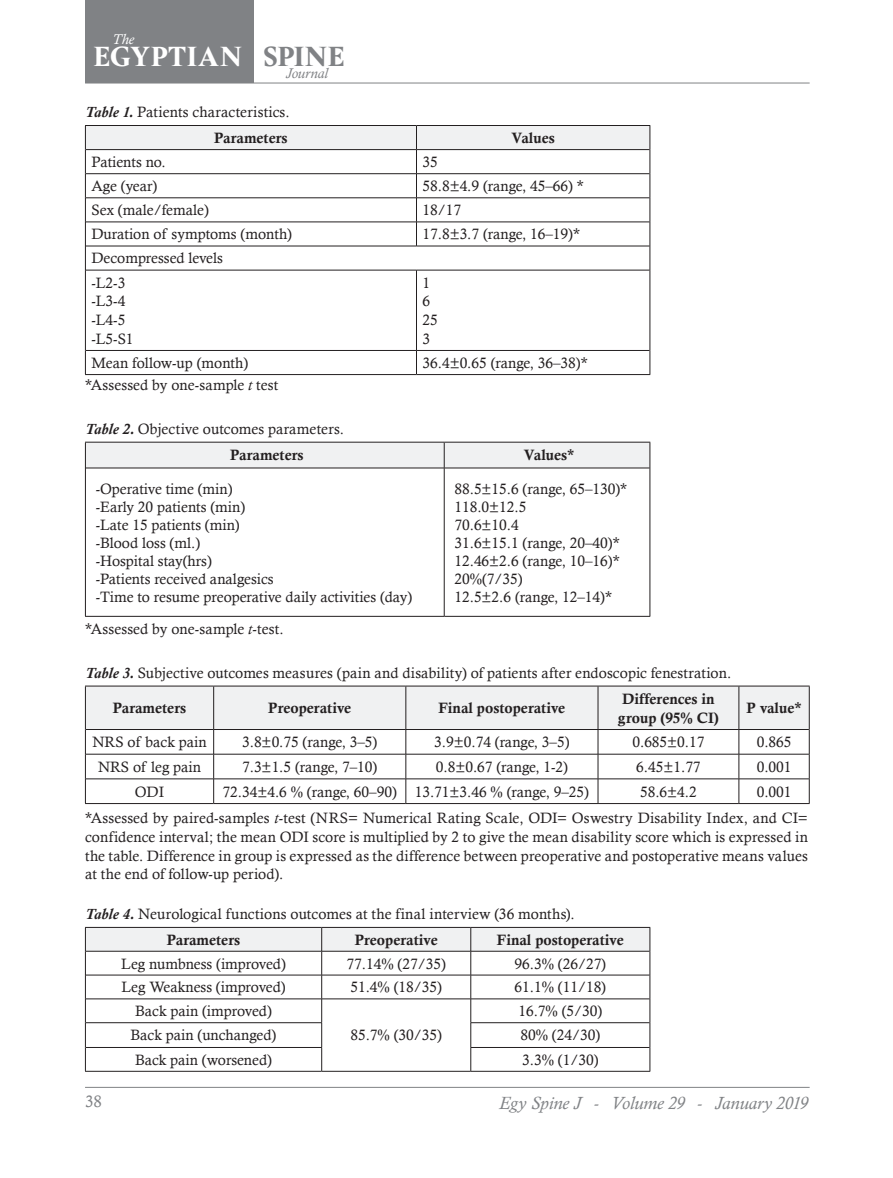
<style>
.page{position:relative;width:893px;height:1178px;background:#fff}
.page>*{position:absolute;margin:0;border:0;box-sizing:border-box;transform-origin:0 0}
.t1{font:800 29.85px "Hermann";letter-spacing:.005em;color:#fff}
.t2{font:italic 18px "Calisto";letter-spacing:-.005em;color:#808285}
.t3{font:16.5px "Calisto";color:#808285}
.Figures{font:15px/18.8px "Calisto";color:#231f20;text-align:justify}
.t4{font:15px/18.8px "Calis MT Bol";color:#231f20}
.t5{font:italic 14.4px "Calisto";color:#808285}
.t6{font:italic 14.4px "Calisto";color:#fff}
.s1{color:#808285}
.s2{font-weight:700;font-style:italic}
.s3{font-style:italic}
</style>
<div class="page">
<hr style="left:85px;top:1087px;width:725px;height:1px;background:#808285">
<hr style="left:85px;top:83px;width:725px;height:1px;background:#808285">
<div style="left:85px;top:0;width:169px;height:83px;background:#808285"></div>
<hr style="left:85px;top:616px;width:359px;height:1px;background:#231f20">
<hr style="left:444px;top:616px;width:206px;height:1px;background:#231f20">
<hr style="left:85px;top:468px;width:1px;height:148px;background:#231f20">
<hr style="left:649px;top:468px;width:1px;height:148px;background:#231f20">
<svg style="left:85px;top:442px;width:565px;height:26px"></svg>
<hr style="left:86px;top:468px;width:358px;height:1px;background:#231f20">
<hr style="left:444px;top:468px;width:205px;height:1px;background:#231f20">
<hr style="left:444px;top:468px;width:1px;height:148px;background:#231f20">
<hr style="left:85px;top:270px;width:1px;height:80px;background:#231f20">
<hr style="left:649px;top:270px;width:1px;height:80px;background:#231f20">
<svg style="left:85px;top:350px;width:1px;height:24px"></svg>
<svg style="left:649px;top:350px;width:1px;height:24px"></svg>
<hr style="left:85px;top:374px;width:331px;height:1px;background:#231f20">
<hr style="left:416px;top:374px;width:234px;height:1px;background:#231f20">
<svg style="left:85px;top:125px;width:565px;height:145px"></svg>
<hr style="left:86px;top:246px;width:330px;height:1px;background:#231f20">
<hr style="left:416px;top:246px;width:233px;height:1px;background:#231f20">
<hr style="left:86px;top:270px;width:330px;height:1px;background:#231f20">
<hr style="left:416px;top:270px;width:233px;height:1px;background:#231f20">
<hr style="left:416px;top:270px;width:1px;height:80px;background:#231f20">
<hr style="left:86px;top:350px;width:330px;height:1px;background:#231f20">
<hr style="left:416px;top:350px;width:233px;height:1px;background:#231f20">
<svg style="left:416px;top:351px;width:1px;height:23px"></svg>
<hr style="left:85px;top:1071px;width:237px;height:1px;background:#231f20">
<hr style="left:322px;top:1071px;width:149px;height:1px;background:#231f20">
<hr style="left:471px;top:1071px;width:179px;height:1px;background:#231f20">
<svg style="left:85px;top:927px;width:565px;height:144px"></svg>
<svg style="left:85px;top:686px;width:725px;height:117px"></svg>
<hr style="left:85px;top:803px;width:129px;height:1px;background:#231f20">
<hr style="left:214px;top:803px;width:192px;height:1px;background:#231f20">
<hr style="left:406px;top:803px;width:192px;height:1px;background:#231f20">
<hr style="left:598px;top:803px;width:141px;height:1px;background:#231f20">
<hr style="left:739px;top:803px;width:71px;height:1px;background:#231f20">
<p class="t6" style="left:112px;top:31px;width:23px">The</p>
<h1 class="t1" style="left:93px;top:34px;width:253px">EGYPTIAN <span class="s1">SPINE</span></h1>
<p class="t5" style="left:286px;top:64px;width:44px">Journal</p>
<p class="Figures" style="left:85px;top:102px;width:206px"><span class="s2">Table 1.</span> Patients characteristics.</p>
<p class="t4" style="left:214px;top:128px;width:75px">Parameters</p>
<p class="t4" style="left:511px;top:128px;width:45px">Values</p>
<p class="Figures" style="left:91px;top:152px;width:76px">Patients no.</p>
<p class="Figures" style="left:422px;top:152px;width:17px">35</p>
<p class="Figures" style="left:91px;top:176px;width:67px">Age (year)</p>
<p class="Figures" style="left:422px;top:176px;width:163px">58.8±4.9 (range, 45–66) *</p>
<p class="Figures" style="left:91px;top:201px;width:119px">Sex (male/female)</p>
<p class="Figures" style="left:422px;top:201px;width:40px">18/17</p>
<p class="Figures" style="left:91px;top:225px;width:202px">Duration of symptoms (month)</p>
<p class="Figures" style="left:422px;top:225px;width:159px">17.8±3.7 (range, 16–19)*</p>
<p class="Figures" style="left:91px;top:249px;width:133px">Decompressed levels</p>
<p class="Figures" style="left:91px;top:273px;width:35px">-L2-3</p>
<p class="Figures" style="left:91px;top:292px;width:35px">-L3-4</p>
<p class="Figures" style="left:91px;top:310px;width:35px">-L4-5</p>
<p class="Figures" style="left:91px;top:329px;width:44px">-L5-S1</p>
<p class="Figures" style="left:422px;top:273px;width:9px">1</p>
<p class="Figures" style="left:422px;top:292px;width:9px">6</p>
<p class="Figures" style="left:422px;top:310px;width:17px">25</p>
<p class="Figures" style="left:422px;top:329px;width:9px">3</p>
<p class="Figures" style="left:91px;top:353px;width:158px">Mean follow-up (month)</p>
<p class="Figures" style="left:422px;top:353px;width:167px">36.4±0.65 (range, 36–38)*</p>
<p class="Figures" style="left:85px;top:375px;width:195px">*Assessed by one-sample <span class="s3">t</span> test</p>
<p class="Figures" style="left:85px;top:419px;width:260px"><span class="s2">Table 2.</span> Objective outcomes parameters.</p>
<p class="t4" style="left:230px;top:446px;width:75px">Parameters</p>
<p class="t4" style="left:524px;top:446px;width:52px">Values*</p>
<p class="Figures" style="left:96px;top:479px;width:138px">-Operative time (min)</p>
<p class="Figures" style="left:96px;top:497px;width:151px">-Early 20 patients (min)</p>
<p class="Figures" style="left:96px;top:515px;width:146px">-Late 15 patients (min)</p>
<p class="Figures" style="left:96px;top:533px;width:106px">-Blood loss (ml.)</p>
<p class="Figures" style="left:96px;top:551px;width:118px">-Hospital stay(hrs)</p>
<p class="Figures" style="left:96px;top:569px;width:179px">-Patients received analgesics</p>
<p class="Figures" style="left:96px;top:587px;width:318px">-Time to resume preoperative daily activities (day)</p>
<p class="Figures" style="left:454px;top:479px;width:174px">88.5±15.6 (range, 65–130)*</p>
<p class="Figures" style="left:454px;top:497px;width:73px">118.0±12.5</p>
<p class="Figures" style="left:454px;top:515px;width:66px">70.6±10.4</p>
<p class="Figures" style="left:454px;top:533px;width:167px">31.6±15.1 (range, 20–40)*</p>
<p class="Figures" style="left:454px;top:551px;width:167px">12.46±2.6 (range, 10–16)*</p>
<p class="Figures" style="left:454px;top:569px;width:70px">20%(7/35)</p>
<p class="Figures" style="left:454px;top:587px;width:159px">12.5±2.6 (range, 12–14)*</p>
<p class="Figures" style="left:85px;top:619px;width:200px">*Assessed by one-sample <span class="s3">t</span>-test.</p>
<p class="Figures" style="left:85px;top:663px;width:648px"><span class="s2">Table 3.</span> Subjective outcomes measures (pain and disability) of patients after endoscopic fenestration.</p>
<p class="t4" style="left:113px;top:698px;width:75px">Parameters</p>
<p class="t4" style="left:268px;top:698px;width:84px">Preoperative</p>
<p class="t4" style="left:439px;top:698px;width:128px">Final postoperative</p>
<p class="t4" style="left:618px;top:689px;width:103px">Differences in group (95% CI)</p>
<p class="t4" style="left:746px;top:698px;width:57px">P value*</p>
<p class="Figures" style="left:92px;top:732px;width:116px">NRS of back pain</p>
<p class="Figures" style="left:242px;top:732px;width:137px">3.8±0.75 (range, 3–5)</p>
<p class="Figures" style="left:434px;top:732px;width:137px">3.9±0.74 (range, 3–5)</p>
<p class="Figures" style="left:632px;top:732px;width:73px">0.685±0.17</p>
<p class="Figures" style="left:757px;top:732px;width:36px">0.865</p>
<p class="Figures" style="left:98px;top:757px;width:105px">NRS of leg pain</p>
<p class="Figures" style="left:242px;top:757px;width:137px">7.3±1.5 (range, 7–10)</p>
<p class="Figures" style="left:436px;top:757px;width:134px">0.8±0.67 (range, 1-2)</p>
<p class="Figures" style="left:636px;top:757px;width:66px">6.45±1.77</p>
<p class="Figures" style="left:757px;top:757px;width:36px">0.001</p>
<p class="Figures" style="left:135px;top:782px;width:31px">ODI</p>
<p class="Figures" style="left:223px;top:782px;width:176px">72.34±4.6 % (range, 60–90)</p>
<p class="Figures" style="left:415px;top:782px;width:176px">13.71±3.46 % (range, 9–25)</p>
<p class="Figures" style="left:640px;top:782px;width:58px">58.6±4.2</p>
<p class="Figures" style="left:757px;top:782px;width:36px">0.001</p>
<p class="Figures" style="left:85px;top:808px;width:724px">*Assessed by paired-samples <span class="s3">t</span>-test (NRS= Numerical Rating Scale, ODI= Oswestry Disability Index, and CI= confidence interval; the mean ODI score is multiplied by 2 to give the mean disability score which is expressed in the table. Difference in group is expressed as the difference between preoperative and postoperative means values at the end of follow-up period).</p>
<p class="Figures" style="left:85px;top:904px;width:491px"><span class="s2">Table 4.</span> Neurological functions outcomes at the final interview (36 months).</p>
<p class="t4" style="left:167px;top:930px;width:75px">Parameters</p>
<p class="t4" style="left:355px;top:930px;width:84px">Preoperative</p>
<p class="t4" style="left:497px;top:930px;width:128px">Final postoperative</p>
<p class="Figures" style="left:121px;top:954px;width:166px">Leg numbness (improved)</p>
<p class="Figures" style="left:347px;top:954px;width:101px">77.14% (27/35)</p>
<p class="Figures" style="left:515px;top:954px;width:93px">96.3% (26/27)</p>
<p class="Figures" style="left:121px;top:977px;width:166px">Leg Weakness (improved)</p>
<p class="Figures" style="left:350px;top:977px;width:93px">51.4% (18/35)</p>
<p class="Figures" style="left:515px;top:977px;width:93px">61.1% (11/18)</p>
<p class="Figures" style="left:135px;top:1001px;width:138px">Back pain (improved)</p>
<p class="Figures" style="left:350px;top:1026px;width:93px">85.7% (30/35)</p>
<p class="Figures" style="left:518px;top:1001px;width:85px">16.7% (5/30)</p>
<p class="Figures" style="left:131px;top:1026px;width:147px">Back pain (unchanged)</p>
<p class="Figures" style="left:520px;top:1026px;width:81px">80% (24/30)</p>
<p class="Figures" style="left:135px;top:1050px;width:139px">Back pain (worsened)</p>
<p class="Figures" style="left:522px;top:1050px;width:78px">3.3% (1/30)</p>
<p class="t3" style="left:85px;top:1092px;width:18px">38</p>
<p class="t2" style="left:499px;top:1092px;width:310px">Egy Spine J - Volume 29 - January 2019</p>
</div>
